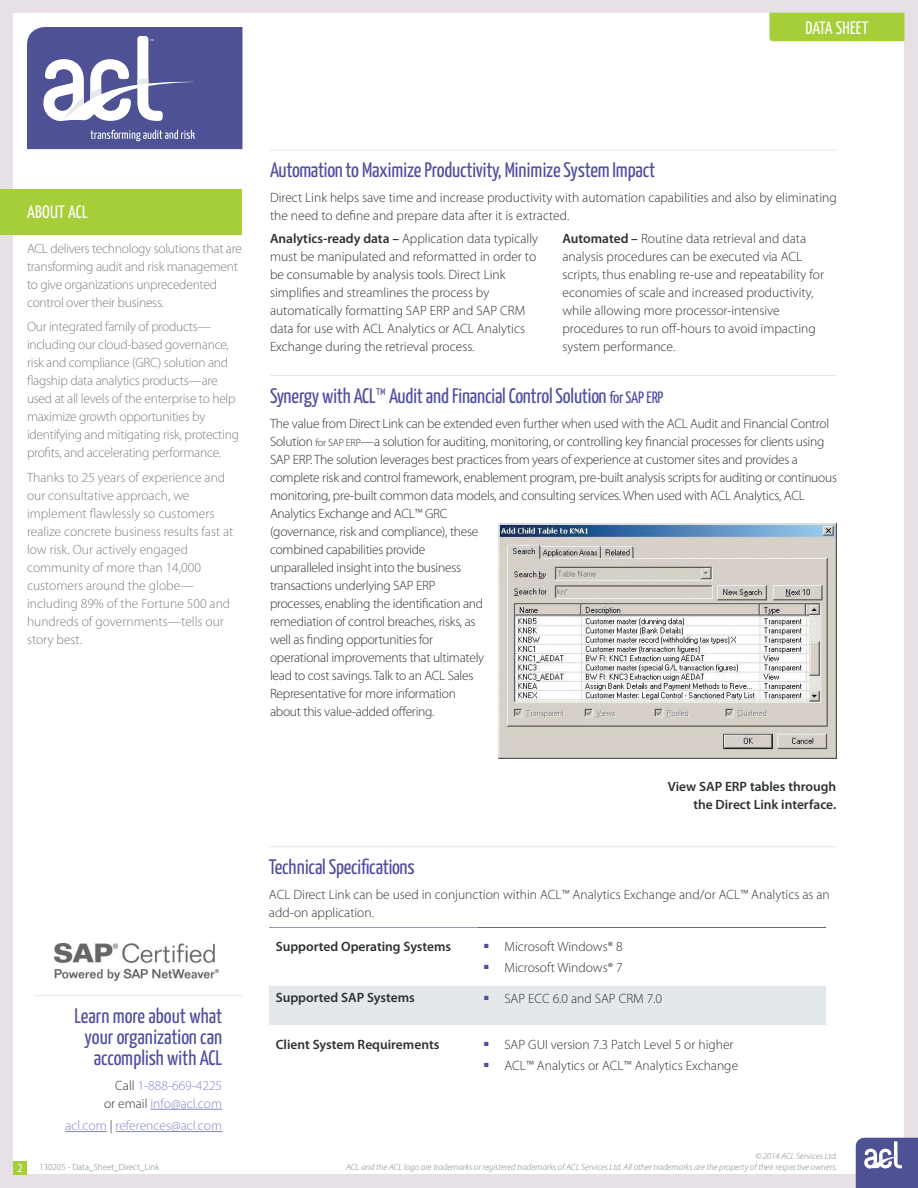
<style>
.page{position:relative;width:918px;height:1188px;background:#e7e1e7}
.page>*{position:absolute;margin:0;border:0;box-sizing:border-box;transform-origin:0 0}
.Subheads{font:21px/21px "Kaffeesatz";letter-spacing:-.01em;color:#504fa1;text-align:right}
.t1{font:18px "Kaffeesatz";letter-spacing:.01em;color:#fff}
.Bodycopy{font:300 13.5px/18px "Myriad Pro";letter-spacing:-.01em;color:#2d3134}
.t2{font:300 13.5px/18px "Myriad Pro";letter-spacing:-.02em;color:#7a7f83}
.t3{font:300 13.5px/18px "Myriad Pro";color:#7a7f83}
.Bodycopy-2{font:600 13.5px/18px "Myriad Pro";color:#2d3134;text-align:right}
.Bodycopy-3{font:300 13.5px/18px "Myriad Pro";color:#8386ca;text-align:right}
.t4{font:condensed 12px "Myriad Pro";color:#fff}
.t5{font:italic 300 9px/10.5px "Myriad Pro";color:#7a7f83;text-align:right}
.t6{font:300 9px "Myriad Pro";color:#7a7f83}
.s1{color:#2d3134}
.s2{font-weight:600}
.s3{font-size:16.5px}
.s4{font-size:10.5px}
</style>
<div class="page">
<div style="left:14px;top:14px;width:890px;height:1160px;background:#fff"></div>
<div style="left:14px;top:1161px;width:13px;height:13px;background:#a6ce39"></div>
<svg style="left:27px;top:27px;width:215px;height:122px;background:#6d71a7"></svg>
<div style="left:769px;top:13px;width:135px;height:28px;background:#a6ce39"></div>
<div style="left:0;top:189px;width:242px;height:45px;background:#a6ce39"></div>
<hr style="left:33px;top:995px;width:209px;height:1px;background:#e2e8eb">
<hr style="left:150px;top:1109px;width:72px;height:1px;background:#8386ca">
<hr style="left:65px;top:1131px;width:42px;height:1px;background:#8386ca">
<hr style="left:116px;top:1131px;width:106px;height:1px;background:#8386ca">
<hr style="left:269px;top:846px;width:567px;height:1px;background:#e2e8eb">
<div style="left:269px;top:986px;width:557px;height:39px;background:#e2e8eb"></div>
<hr style="left:269px;top:927px;width:208px;height:1px;background:#9593be">
<hr style="left:477px;top:927px;width:349px;height:1px;background:#60629f">
<hr style="left:270px;top:150px;width:567px;height:1px;background:#e2e8eb">
<hr style="left:270px;top:375px;width:567px;height:1px;background:#e2e8eb">
<img style="left:499px;top:524px;width:337px;height:235px">
<img style="left:55px;top:943px;width:164px;height:38px">
<svg style="left:856px;top:1138px;width:62px;height:50px;background:#676aa3"></svg>
<h2 class="t1" style="left:806px;top:16px;width:64px">DATA SHEET</h2>
<h2 class="t1" style="left:27px;top:201px;width:62px">ABOUT ACL</h2>
<p class="t2" style="left:27px;top:239px;width:216px">ACL delivers technology solutions that are transforming audit and risk management to give organizations unprecedented control over their business.</p>
<p class="t2" style="left:27px;top:318px;width:214px">Our integrated family of products— including our cloud-based governance, risk and compliance (GRC) solution and flagship data analytics products—are used at all levels of the enterprise to help maximize growth opportunities by identifying and mitigating risk, protecting profits, and accelerating performance.</p>
<p class="t3" style="left:27px;top:469px;width:208px">Thanks to 25 years of experience and our consultative approach, we implement flawlessly so customers realize concrete business results fast at low risk. Our actively engaged community of more than 14,000 customers around the globe— including 89% of the Fortune 500 and hundreds of governments—tells our story best.</p>
<p class="t4" style="left:18px;top:1161px;width:6px">2</p>
<p class="Subheads" style="left:74px;top:1005px;width:149px">Learn more about what your organization can accomplish with ACL</p>
<p class="Bodycopy-3" style="left:104px;top:1076px;width:120px"><span class="s1">Call</span> 1-888-669-4225 <span class="s1">or email</span> info@acl.com</p>
<p class="Bodycopy-3" style="left:65px;top:1117px;width:158px">acl.com <span class="s1">|</span> references@acl.com</p>
<p class="t6" style="left:39px;top:1162px;width:121px">130205 - Data_Sheet_Direct_Link</p>
<p class="Subheads" style="left:270px;top:160px;width:387px">Automation to Maximize Productivity, Minimize System Impact</p>
<p class="Bodycopy" style="left:270px;top:189px;width:568px">Direct Link helps save time and increase productivity with automation capabilities and also by eliminating the need to define and prepare data after it is extracted.</p>
<p class="Bodycopy" style="left:270px;top:229px;width:270px"><span class="s2">Analytics-ready data –</span> Application data typically must be manipulated and reformatted in order to be consumable by analysis tools. Direct Link simplifies and streamlines the process by automatically formatting SAP ERP and SAP CRM data for use with ACL Analytics or ACL Analytics Exchange during the retrieval process.</p>
<p class="Bodycopy" style="left:562px;top:229px;width:263px"><span class="s2">Automated –</span> Routine data retrieval and data analysis procedures can be executed via ACL scripts, thus enabling re-use and repeatability for economies of scale and increased productivity, while allowing more processor-intensive procedures to run off-hours to avoid impacting system performance.</p>
<p class="Subheads" style="left:270px;top:385px;width:395px">Synergy with ACL™ Audit and Financial Control Solution <span class="s3">for SAP ERP</span></p>
<p class="Bodycopy" style="left:270px;top:414px;width:569px">The value from Direct Link can be extended even further when used with the ACL Audit and Financial Control Solution <span class="s4">for SAP ERP</span>—a solution for auditing, monitoring, or controlling key financial processes for clients using SAP ERP. The solution leverages best practices from years of experience at customer sites and provides a complete risk and control framework, enablement program, pre-built analysis scripts for auditing or continuous monitoring, pre-built common data models, and consulting services. When used with ACL Analytics, ACL Analytics Exchange and ACL™ GRC<br>(governance, risk and compliance), these<br>combined capabilities provide<br>unparalleled insight into the business<br>transactions underlying SAP ERP<br>processes, enabling the identification and<br>remediation of control breaches, risks, as<br>well as finding opportunities for<br>operational improvements that ultimately<br>lead to cost savings. Talk to an ACL Sales<br>Representative for more information<br>about this value-added offering.</p>
<p class="Bodycopy-2" style="left:668px;top:777px;width:170px">View SAP ERP tables through the Direct Link interface.</p>
<p class="Subheads" style="left:269px;top:856px;width:147px">Technical Specifications</p>
<p class="Bodycopy" style="left:269px;top:885px;width:562px">ACL Direct Link can be used in conjunction within ACL™ Analytics Exchange and/or ACL™ Analytics as an add-on application.</p>
<p class="Bodycopy-2" style="left:276px;top:937px;width:177px">Supported Operating Systems</p>
<p class="Bodycopy" style="left:484px;top:937px;width:140px"><sup>■</sup> Microsoft Windows® 8</p>
<p class="Bodycopy" style="left:484px;top:959px;width:140px"><sup>■</sup> Microsoft Windows® 7</p>
<p class="Bodycopy-2" style="left:276px;top:988px;width:141px">Supported SAP Systems</p>
<p class="Bodycopy" style="left:484px;top:989px;width:180px"><sup>■</sup> SAP ECC 6.0 and SAP CRM 7.0</p>
<p class="Bodycopy-2" style="left:276px;top:1035px;width:165px">Client System Requirements</p>
<p class="Bodycopy" style="left:484px;top:1035px;width:251px"><sup>■</sup> SAP GUI version 7.3 Patch Level 5 or higher</p>
<p class="Bodycopy" style="left:484px;top:1056px;width:256px"><sup>■</sup> ACL™ Analytics or ACL™ Analytics Exchange</p>
<p class="t5" style="left:346px;top:1151px;width:492px">© 2014 ACL Services Ltd.<br>ACL and the ACL logo are trademarks or registered trademarks of ACL Services Ltd. All other trademarks are the property of their respective owners.</p>
</div>
